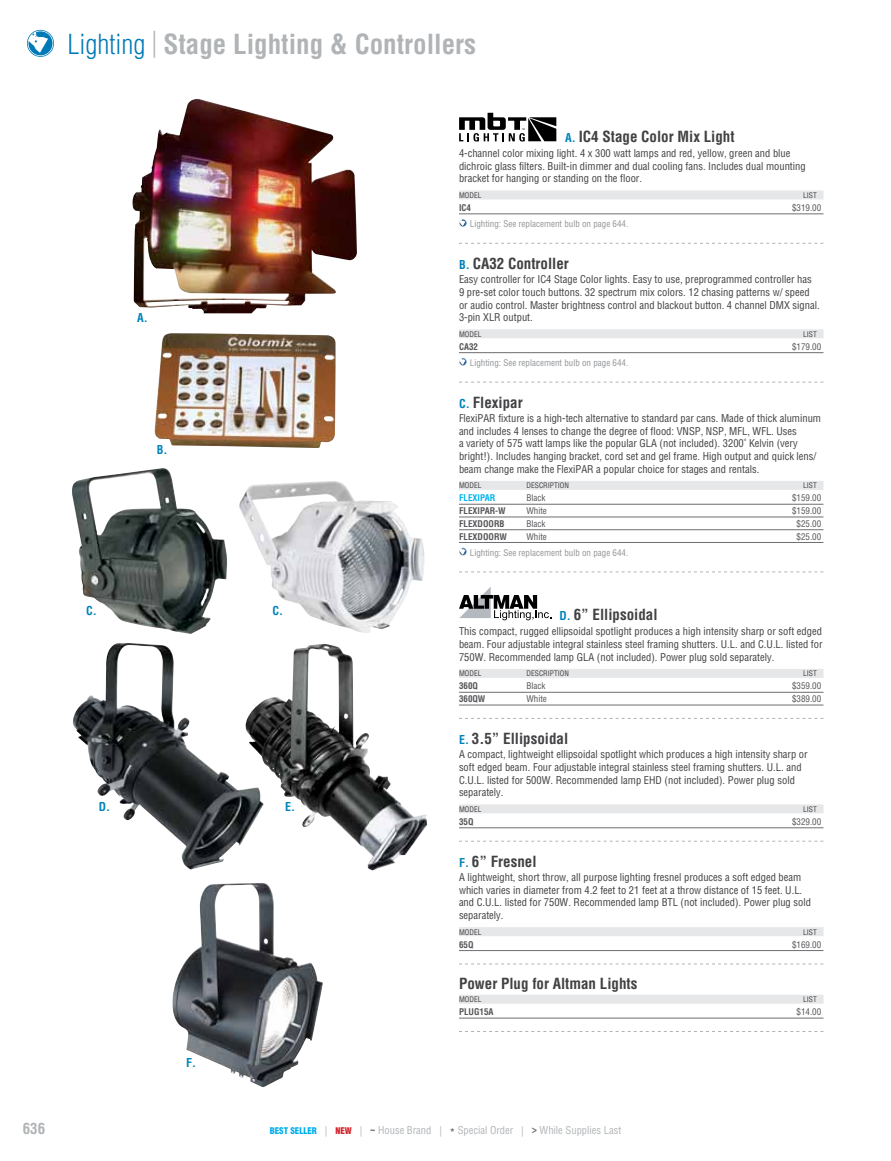
<style>
.page{position:relative;width:891px;height:1161px;background:#fff}
.page>*{position:absolute;margin:0;border:0;box-sizing:border-box;transform-origin:0 0}
.t1{font:700 condensed 27px "Helvetica LT Std";color:#b1b4b6}
.t2{font:700 condensed 15px "Helvetica LT Std";color:#414042}
.t3{font:700 condensed 15px "Helvetica LT Std";color:#b1b4b6}
.t4{font:700 condensed 12px "Helvetica LT Std";color:#0083bb}
.t5{font:condensed 10.5px/12.8px "Helvetica LT Std";color:#414042}
.t6{font:condensed 10.5px "Helvetica LT Std";color:#b1b4b6}
.t7{font:condensed 9px "Helvetica LT Std";color:#939598}
.t8{font:condensed 9px "Helvetica LT Std";color:#565659}
.t9{font:700 condensed 9px "Helvetica LT Std";color:#565659}
.t10{font:700 condensed 9px "Helvetica LT Std";color:#00b3f0}
.t11{font:condensed 7.5px "Helvetica LT Std";color:#414042}
.s1{font-weight:300;color:#007ab6}
.s2{font-weight:300}
.s3{font-size:12px;color:#0083bb}
.s4{font-weight:900;font-size:9px;color:#00aeef}
.s5{font-weight:900;font-size:9px;color:#d2232a}
.s6{font-weight:700;color:#6d6e71}
</style>
<div class="page">
<svg style="left:27px;top:30px;width:27px;height:27px"></svg>
<img style="left:155px;top:333px;width:181px;height:115px">
<img style="left:133px;top:101px;width:172px;height:212px">
<img style="left:72px;top:468px;width:155px;height:166px">
<img style="left:264px;top:644px;width:163px;height:227px">
<img style="left:73px;top:643px;width:191px;height:227px">
<img style="left:239px;top:481px;width:186px;height:152px">
<img style="left:172px;top:883px;width:151px;height:204px">
<svg style="left:459px;top:113px;width:97px;height:29px"></svg>
<div style="left:459px;top:190px;width:365px;height:9px;background:#e6e7e8"></div>
<hr style="left:459px;top:214px;width:365px;height:1px;background:#6d6e71">
<svg style="left:459px;top:219px;width:8px;height:8px"></svg>
<svg style="left:459px;top:243px;width:365px;height:1px"></svg>
<div style="left:459px;top:329px;width:365px;height:9px;background:#e6e7e8"></div>
<hr style="left:459px;top:352px;width:365px;height:1px;background:#6d6e71">
<svg style="left:459px;top:358px;width:8px;height:8px"></svg>
<svg style="left:459px;top:382px;width:365px;height:1px"></svg>
<div style="left:459px;top:481px;width:365px;height:9px;background:#e6e7e8"></div>
<hr style="left:459px;top:504px;width:365px;height:1px;background:#6d6e71">
<hr style="left:459px;top:517px;width:365px;height:1px;background:#6d6e71">
<hr style="left:459px;top:529px;width:365px;height:1px;background:#6d6e71">
<hr style="left:459px;top:542px;width:365px;height:1px;background:#6d6e71">
<svg style="left:459px;top:548px;width:8px;height:8px"></svg>
<svg style="left:459px;top:572px;width:365px;height:1px"></svg>
<svg style="left:459px;top:587px;width:92px;height:33px"></svg>
<div style="left:459px;top:669px;width:365px;height:9px;background:#e6e7e8"></div>
<hr style="left:459px;top:692px;width:365px;height:1px;background:#6d6e71">
<hr style="left:459px;top:705px;width:365px;height:1px;background:#6d6e71">
<svg style="left:459px;top:718px;width:365px;height:1px"></svg>
<div style="left:459px;top:804px;width:365px;height:9px;background:#e6e7e8"></div>
<hr style="left:459px;top:828px;width:365px;height:1px;background:#6d6e71">
<svg style="left:459px;top:841px;width:365px;height:1px"></svg>
<div style="left:459px;top:927px;width:365px;height:9px;background:#e6e7e8"></div>
<hr style="left:459px;top:950px;width:365px;height:1px;background:#6d6e71">
<svg style="left:459px;top:964px;width:365px;height:1px"></svg>
<div style="left:459px;top:995px;width:365px;height:9px;background:#e6e7e8"></div>
<hr style="left:459px;top:1018px;width:365px;height:1px;background:#6d6e71">
<svg style="left:459px;top:1031px;width:365px;height:1px"></svg>
<h1 class="t1" style="left:68px;top:27px;width:410px"><span class="s1">Lighting</span> <span class="s2">|</span> Stage Lighting &amp; Controllers</h1>
<p class="t4" style="left:137px;top:310px;width:12px">a.</p>
<p class="t4" style="left:157px;top:442px;width:12px">b.</p>
<p class="t4" style="left:86px;top:603px;width:12px">c.</p>
<p class="t4" style="left:99px;top:799px;width:13px">d.</p>
<p class="t4" style="left:273px;top:603px;width:12px">c.</p>
<p class="t4" style="left:285px;top:799px;width:11px">e.</p>
<p class="t4" style="left:186px;top:1055px;width:11px">f.</p>
<h2 class="t2" style="left:565px;top:127px;width:171px"><span class="s3">a.</span> IC4 Stage Color Mix Light</h2>
<p class="t5" style="left:459px;top:147px;width:348px">4-channel color mixing light. 4 x 300 watt lamps and red, yellow, green and blue dichroic glass filters. Built-in dimmer and dual cooling fans. I ncludes dual mounting bracket for hanging or standing on the floor.</p>
<p class="t11" style="left:459px;top:191px;width:9px">Model</p>
<p class="t11" style="left:803px;top:191px;width:15px">List</p>
<p class="t9" style="left:459px;top:202px;width:14px">IC 4</p>
<p class="t8" style="left:792px;top:202px;width:31px">$319.00</p>
<p class="t7" style="left:470px;top:218px;width:160px">Lighting: See replacement bulb on page 644.</p>
<h2 class="t2" style="left:459px;top:254px;width:111px"><span class="s3">B.</span> CA32 Controller</h2>
<p class="t5" style="left:459px;top:273px;width:362px">Easy controller for I C4 Stage Color lights. Easy to use, preprogrammed controller has<br>9 pre-set color touch buttons. 32 spectrum mix colors. 12 chasing patterns w/ speed or audio control. Master brightness control and blackout button. 4 channel DMX signal.<br>3-pin XLR output.</p>
<p class="t11" style="left:459px;top:329px;width:9px">Model</p>
<p class="t11" style="left:803px;top:329px;width:15px">List</p>
<p class="t9" style="left:459px;top:341px;width:21px">CA32</p>
<p class="t8" style="left:792px;top:341px;width:31px">$179.00</p>
<p class="t7" style="left:470px;top:357px;width:160px">Lighting: See replacement bulb on page 644.</p>
<h2 class="t2" style="left:459px;top:393px;width:65px"><span class="s3">C.</span> Flexipar</h2>
<p class="t5" style="left:459px;top:412px;width:364px">FlexiPAR fixture is a high-tech alternative to standard par cans. Made of thick aluminum and includes 4 lenses to change the degree of flood: VNSP, NSP, MFL, WFL. Uses<br>a variety of 575 watt lamps like the popular G LA (not included). 3200˚ Kelvin (very bright!). I ncludes hanging bracket, cord set and gel frame. H igh output and quick lens/ beam change make the FlexiPAR a popular choice for stages and rentals.</p>
<p class="t11" style="left:459px;top:481px;width:11px">Model</p>
<p class="t11" style="left:526px;top:481px;width:10px">Descr</p>
<p class="t11" style="left:548px;top:481px;width:23px">iption</p>
<p class="t11" style="left:803px;top:481px;width:15px">List</p>
<p class="t10" style="left:459px;top:492px;width:38px">FLEXIPAR</p>
<p class="t8" style="left:526px;top:492px;width:20px">Black</p>
<p class="t8" style="left:792px;top:492px;width:31px">$159.00</p>
<p class="t9" style="left:459px;top:505px;width:48px">FLEXIPAR-W</p>
<p class="t8" style="left:526px;top:505px;width:22px">White</p>
<p class="t8" style="left:792px;top:505px;width:31px">$159.00</p>
<p class="t9" style="left:459px;top:518px;width:47px">FLEXDOORB</p>
<p class="t8" style="left:526px;top:518px;width:20px">Black</p>
<p class="t8" style="left:796px;top:518px;width:26px">$25.00</p>
<p class="t9" style="left:459px;top:531px;width:49px">FLEXDOORW</p>
<p class="t8" style="left:526px;top:531px;width:22px">White</p>
<p class="t8" style="left:796px;top:531px;width:26px">$25.00</p>
<p class="t7" style="left:470px;top:547px;width:160px">Lighting: See replacement bulb on page 644.</p>
<h2 class="t2" style="left:559px;top:605px;width:100px"><span class="s3">D.</span> 6” Ellipsoidal</h2>
<p class="t5" style="left:459px;top:625px;width:365px;text-align:justify">This compact, rugged ellipsoidal spotlight produces a high intensity sharp or soft edged beam. Four adjustable integral stainless steel framing shutters. U.L. and C.U.L. listed for 750W. Recommended lamp G LA (not included). Power plug sold separately.</p>
<p class="t11" style="left:459px;top:669px;width:11px">Model</p>
<p class="t11" style="left:526px;top:669px;width:10px">Descr</p>
<p class="t11" style="left:548px;top:669px;width:23px">iption</p>
<p class="t11" style="left:803px;top:669px;width:15px">List</p>
<p class="t9" style="left:459px;top:680px;width:20px">360Q</p>
<p class="t8" style="left:526px;top:680px;width:20px">Black</p>
<p class="t8" style="left:792px;top:680px;width:31px">$359.00</p>
<p class="t9" style="left:459px;top:693px;width:28px">360QW</p>
<p class="t8" style="left:526px;top:693px;width:22px">White</p>
<p class="t8" style="left:792px;top:693px;width:31px">$389.00</p>
<h2 class="t2" style="left:459px;top:729px;width:111px"><span class="s3">E.</span> 3.5” Ellipsoidal</h2>
<p class="t5" style="left:459px;top:748px;width:350px">A compact, lightweight ellipsoidal spotlight which produces a high intensity sharp or soft edged beam. Four adjustable integral stainless steel framing shutters. U.L. and C.U.L. listed for 500W. Recommended lamp EH D (not included). Power plug sold separately.</p>
<p class="t11" style="left:459px;top:805px;width:9px">Model</p>
<p class="t11" style="left:803px;top:805px;width:15px">List</p>
<p class="t9" style="left:459px;top:816px;width:16px">35Q</p>
<p class="t8" style="left:792px;top:816px;width:31px">$329.00</p>
<h2 class="t2" style="left:459px;top:852px;width:79px"><span class="s3">F.</span> 6” Fresnel</h2>
<p class="t5" style="left:459px;top:871px;width:353px">A lightweight, short throw, all purpose lighting fresnel produces a soft edged beam which varies in diameter from 4.2 feet to 21 feet at a throw distance of 15 feet. U.L. and C.U.L. listed for 750W. Recommended lamp BTL (not included). Power plug sold separately.</p>
<p class="t11" style="left:459px;top:927px;width:9px">Model</p>
<p class="t11" style="left:803px;top:927px;width:15px">List</p>
<p class="t9" style="left:459px;top:939px;width:16px">65Q</p>
<p class="t8" style="left:792px;top:939px;width:31px">$169.00</p>
<h2 class="t2" style="left:459px;top:975px;width:180px">Power Plug for Altman Lights</h2>
<p class="t11" style="left:459px;top:995px;width:9px">Model</p>
<p class="t11" style="left:803px;top:995px;width:15px">List</p>
<p class="t9" style="left:459px;top:1006px;width:36px">PLUG15A</p>
<p class="t8" style="left:796px;top:1006px;width:26px">$14.00</p>
<h2 class="t3" style="left:23px;top:1119px;width:24px">636</h2>
<p class="t6" style="left:270px;top:1124px;width:353px"><span class="s4">BEST SELLER</span> | <span class="s5">NEW</span> | <span class="s6">~</span> House Brand | <span class="s6">*</span> Special Order | <span class="s6">&gt;</span> While Supplies Last</p>
</div>
